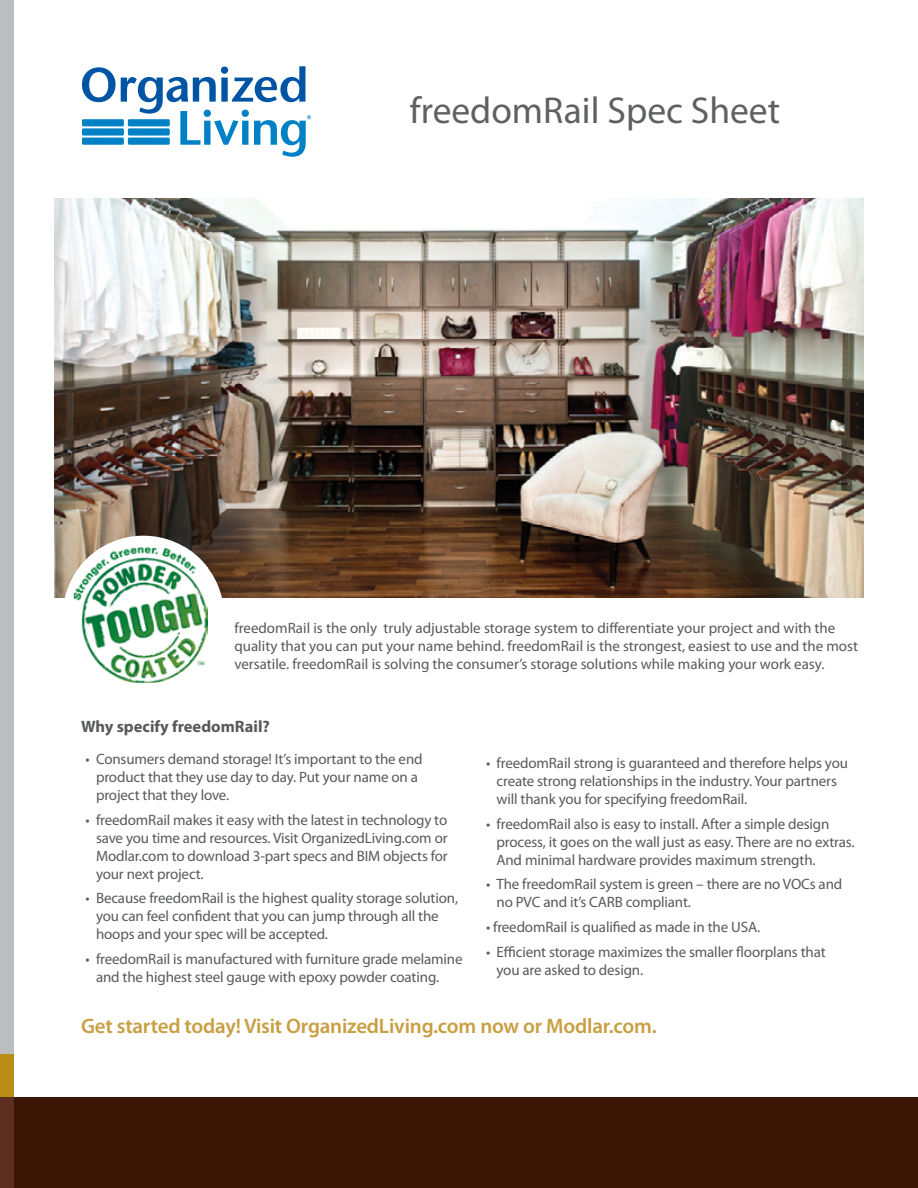
<style>
.page{position:relative;width:918px;height:1188px;background:#fff}
.page>*{position:absolute;margin:0;border:0;box-sizing:border-box;transform-origin:0 0}
.t1{font:37.5px "Myriad Pro";color:#5f6062}
.t2{font:600 21px "Myriad Pro";letter-spacing:-.01em;color:#c89f42}
.t3{font:700 16.5px "Myriad Pro";color:#58595b}
.t4{font:15px/18px "Myriad Pro";letter-spacing:-.01em;color:#58595b}
</style>
<div class="page">
<div style="left:0;top:1097px;width:918px;height:91px;background:#3c1605"></div>
<img style="left:54px;top:199px;width:810px;height:398px">
<svg style="left:82px;top:66px;width:229px;height:91px"></svg>
<div style="left:0;top:0;width:14px;height:1118px;background:#bcbec0"></div>
<div style="left:0;top:1097px;width:14px;height:91px;background:#5c2e1f"></div>
<div style="left:0;top:1054px;width:14px;height:43px;background:#bc8d16"></div>
<div style="left:63px;top:536px;width:161px;height:161px;background:#fff;border-radius:50%"></div>
<img style="left:74px;top:548px;width:134px;height:135px">
<h1 class="t1" style="left:410px;top:88px;width:372px">freedomRail Spec Sheet</h1>
<p class="t4" style="left:234px;top:618px;width:625px">freedomRail is the only truly adjustable storage system to differentiate your project and with the quality that you can put your name behind. freedomRail is the strongest, easiest to use and the most versatile. freedomRail is solving the consumer’s storage solutions while making your work easy.</p>
<p class="t3" style="left:81px;top:715px;width:190px">Why specify freedomRail?</p>
<p class="t4" style="left:96px;top:750px;width:328px;text-indent:-10px">• Consumers demand storage! It’s important to the end product that they use day to day. Put your name on a project that they love.</p>
<p class="t4" style="left:96px;top:810px;width:353px;text-align:justify;text-indent:-10px">• freedomRail makes it easy with the latest in technology to save you time and resources. Visit OrganizedLiving.com or Modlar.com to download 3-part specs and BIM objects for your next project.</p>
<p class="t4" style="left:96px;top:889px;width:364px;text-indent:-11px">• Because freedomRail is the highest quality storage solution, you can feel confident that you can jump through all the hoops and your spec will be accepted.</p>
<p class="t4" style="left:96px;top:950px;width:368px;text-indent:-11px">• freedomRail is manufactured with furniture grade melamine and the highest steel gauge with epoxy powder coating.</p>
<p class="t4" style="left:497px;top:754px;width:353px;text-indent:-11px">• freedomRail strong is guaranteed and therefore helps you create strong relationships in the industry. Your partners will thank you for specifying freedomRail.</p>
<p class="t4" style="left:497px;top:814px;width:360px;text-indent:-10px">• freedomRail also is easy to install. After a simple design process, it goes on the wall just as easy. There are no extras.<br>And minimal hardware provides maximum strength.</p>
<p class="t4" style="left:497px;top:875px;width:347px;text-indent:-11px">• The freedomRail system is green – there are no VOCs and no PVC and it’s CARB compliant.</p>
<p class="t4" style="left:486px;top:918px;width:276px">• freedomRail is qualified as made in the USA.</p>
<p class="t4" style="left:497px;top:943px;width:331px;text-indent:-10px">• Efficient storage maximizes the smaller floorplans that you are asked to design.</p>
<h2 class="t2" style="left:81px;top:1013px;width:577px">Get started today! Visit OrganizedLiving.com now or Modlar.com.</h2>
</div>
